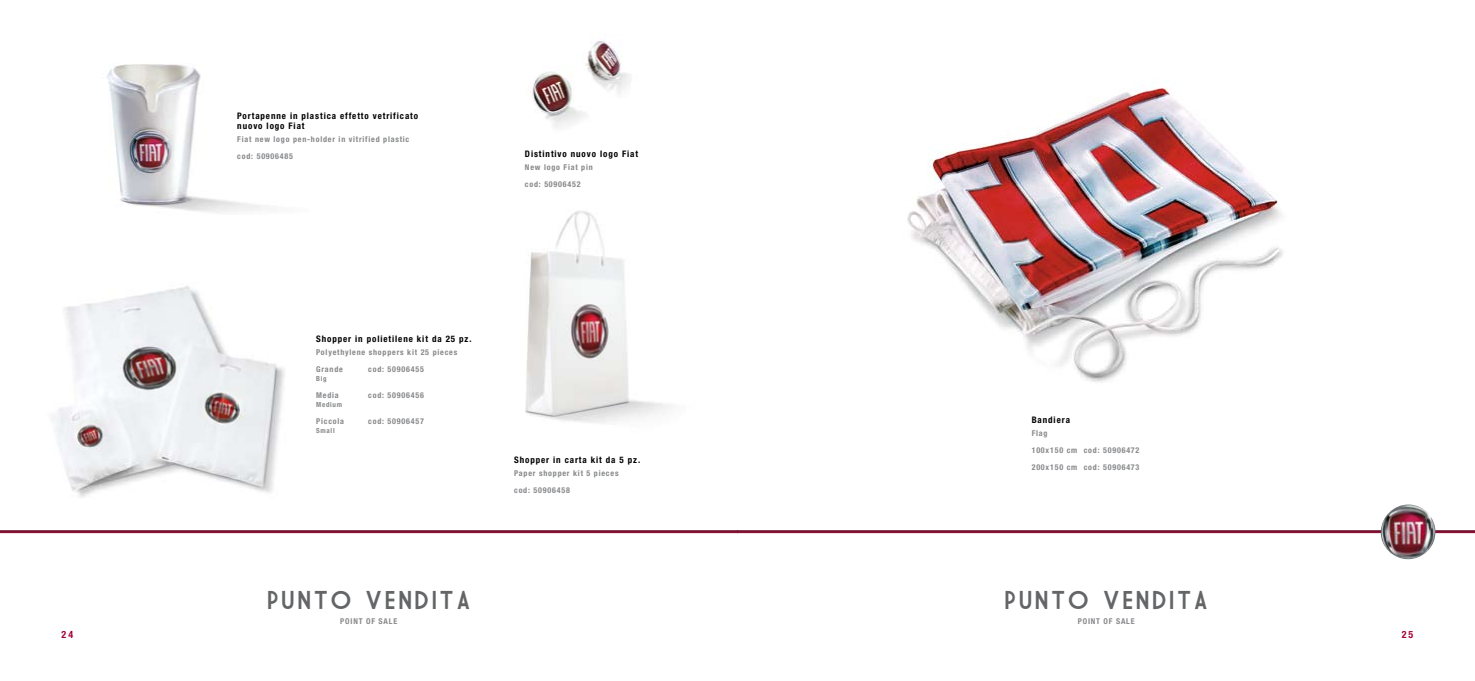
<style>
.page{position:relative;width:1475px;height:681px;background:#fff}
.page>*{position:absolute;margin:0;border:0;box-sizing:border-box;transform-origin:0 0}
.t1{font:25px "Market Deco";letter-spacing:.1em;color:#646567}
.t2{font:700 condensed 10px "Helvetica Neue";color:#a40239}
.t3{font:700 condensed 9px/10px "Helvetica Neue";letter-spacing:.1em;color:#000}
.t4{font:700 condensed 8px/17px "Helvetica Neue";letter-spacing:.1em;color:#87888a}
.t5{font:700 condensed 7px "Helvetica Neue";letter-spacing:.1em;color:#87888a}
</style>
<div class="page">
<img style="left:907px;top:87px;width:376px;height:296px">
<img style="left:52px;top:286px;width:233px;height:212px">
<img style="left:525px;top:211px;width:145px;height:212px">
<img style="left:107px;top:64px;width:162px;height:149px">
<img style="left:532px;top:39px;width:99px;height:88px">
<img style="left:0;top:529px;width:1474px;height:7px">
<img style="left:1380px;top:504px;width:55px;height:55px">
<p class="t3" style="left:237px;top:111px;width:182px">Portapenne in plastica effetto vetrificato nuovo logo Fiat</p>
<p class="t4" style="left:237px;top:131px;width:173px">Fiat new logo pen-holder in vitrified plastic cod: 50906485</p>
<p class="t3" style="left:525px;top:148px;width:115px">Distintivo nuovo logo Fiat</p>
<p class="t4" style="left:525px;top:158px;width:69px">New logo Fiat pin cod: 50906452</p>
<p class="t3" style="left:316px;top:334px;width:157px">Shopper in polietilene kit da 25 pz.</p>
<p class="t4" style="left:316px;top:344px;width:142px">Polyethylene shoppers kit 25 pieces<br>Grande</p>
<p class="t4" style="left:368px;top:361px;width:57px">cod: 50906455</p>
<p class="t5" style="left:316px;top:374px;width:12px">Big</p>
<p class="t4" style="left:316px;top:387px;width:24px">Media</p>
<p class="t4" style="left:368px;top:387px;width:57px">cod: 50906456</p>
<p class="t5" style="left:316px;top:400px;width:27px">Medium</p>
<p class="t4" style="left:316px;top:413px;width:29px">Piccola</p>
<p class="t4" style="left:368px;top:413px;width:57px">cod: 50906457</p>
<p class="t5" style="left:316px;top:426px;width:20px">Small</p>
<h1 class="t1" style="left:267px;top:589px;width:205px">PUNTO VENDITA</h1>
<p class="t4" style="left:340px;top:612px;width:58px">POINT OF SALE</p>
<p class="t3" style="left:514px;top:454px;width:127px">Shopper in carta kit da 5 pz.</p>
<p class="t4" style="left:514px;top:464px;width:106px">Paper shopper kit 5 pieces cod: 50906458</p>
<p class="t3" style="left:1031px;top:414px;width:40px">Bandiera</p>
<p class="t4" style="left:1031px;top:424px;width:109px">Flag<br>100x150 cm cod: 50906472<br>200x150 cm cod: 50906473</p>
<h1 class="t1" style="left:1004px;top:589px;width:205px">PUNTO VENDITA</h1>
<p class="t4" style="left:1077px;top:612px;width:58px">POINT OF SALE</p>
<p class="t2" style="left:62px;top:628px;width:13px">24</p>
<p class="t2" style="left:1401px;top:628px;width:13px">25</p>
</div>
